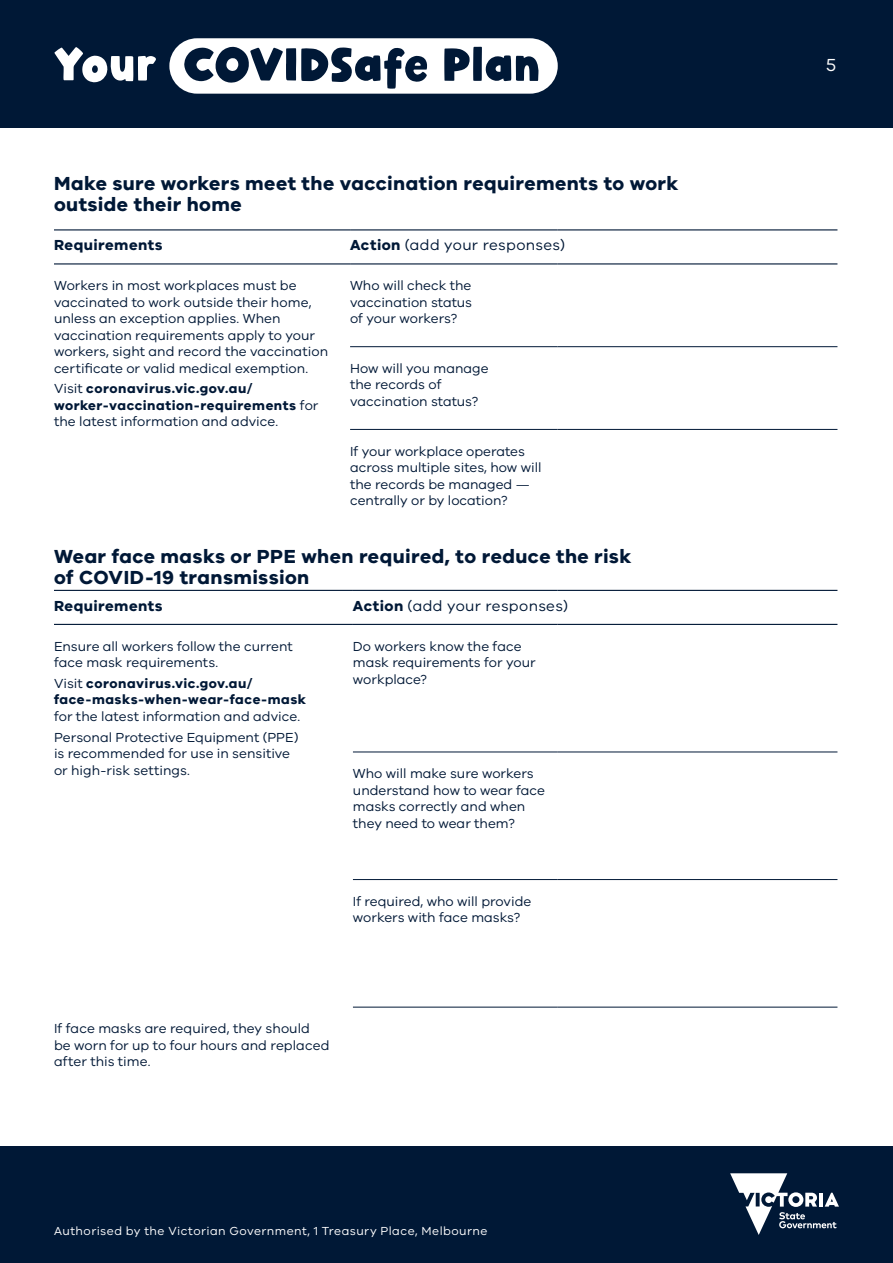
<style>
.page{position:relative;width:893px;height:1263px;background:#fff}
.page>*{position:absolute;margin:0;border:0;box-sizing:border-box;transform-origin:0 0}
.t1{font:700 50.4px "Hamberger";color:#001836}
.t2{font:700 19.5px/21px "VIC";letter-spacing:.02em;color:#001836}
.t3{font:18px "VIC";color:#fff}
.t4{font:15px "VIC";letter-spacing:.02em;color:#001836}
.t5{font:700 15px "VIC";letter-spacing:.03em;color:#001836}
.t6{font:13.5px/16.5px "VIC";color:#001836}
.t7{font:700 13.5px/16.5px "VIC";letter-spacing:.035em;color:#001836}
.t8{font:12px "VIC";letter-spacing:.04em;color:#fff}
.s1{color:#fff}
.s2{font-weight:700}
.s3{font-weight:400}
</style>
<div class="page">
<div style="left:0;top:1146px;width:893px;height:117px;background:#001836"></div>
<div style="left:0;top:0;width:893px;height:128px;background:#001836"></div>
<div style="left:169px;top:38px;width:389px;height:56px;background:#fff;border-radius:28px"></div>
<hr style="left:54px;top:229px;width:296px;height:1px;background:#001836">
<hr style="left:350px;top:229px;width:208px;height:1px;background:#001836">
<hr style="left:558px;top:229px;width:279px;height:1px;background:#001836">
<hr style="left:54px;top:263px;width:296px;height:1px;background:#001836">
<hr style="left:350px;top:263px;width:208px;height:1px;background:#001836">
<hr style="left:558px;top:263px;width:279px;height:1px;background:#001836">
<hr style="left:350px;top:346px;width:208px;height:1px;background:#001836">
<hr style="left:558px;top:346px;width:279px;height:1px;background:#001836">
<hr style="left:350px;top:429px;width:208px;height:1px;background:#001836">
<hr style="left:558px;top:429px;width:279px;height:1px;background:#001836">
<hr style="left:54px;top:590px;width:299px;height:1px;background:#001836">
<hr style="left:353px;top:590px;width:205px;height:1px;background:#001836">
<hr style="left:558px;top:590px;width:279px;height:1px;background:#001836">
<hr style="left:54px;top:624px;width:299px;height:1px;background:#001836">
<hr style="left:353px;top:624px;width:205px;height:1px;background:#001836">
<hr style="left:558px;top:624px;width:279px;height:1px;background:#001836">
<hr style="left:353px;top:752px;width:205px;height:1px;background:#001836">
<hr style="left:558px;top:752px;width:279px;height:1px;background:#001836">
<hr style="left:353px;top:879px;width:205px;height:1px;background:#001836">
<hr style="left:558px;top:879px;width:279px;height:1px;background:#001836">
<hr style="left:353px;top:1007px;width:205px;height:1px;background:#001836">
<hr style="left:558px;top:1007px;width:279px;height:1px;background:#001836">
<svg style="left:730px;top:1173px;width:109px;height:62px"></svg>
<h1 class="t1" style="left:54px;top:43px;width:488px"><span class="s1">Your</span> COVIDSafe Plan</h1>
<h2 class="t2" style="left:54px;top:172px;width:626px">Make sure workers meet the vaccination requirements to work outside their home</h2>
<p class="t5" style="left:54px;top:236px;width:110px">Requirements</p>
<p class="t4" style="left:350px;top:236px;width:217px"><span class="s2">Action</span> (add your responses)</p>
<p class="t6" style="left:54px;top:277px;width:276px">Workers in most workplaces must be vaccinated to work outside their home, unless an exception applies. When vaccination requirements apply to your workers, sight and record the vaccination certificate or valid medical exemption.</p>
<p class="t7" style="left:54px;top:380px;width:266px"><span class="s3">Visit</span> coronavirus.vic.gov.au/ worker‑vaccination‑requirements <span class="s3">for the latest information and advice.</span></p>
<p class="t6" style="left:350px;top:277px;width:123px;text-align:justify">Who will check the vaccination status of your workers?</p>
<p class="t6" style="left:350px;top:360px;width:140px">How will you manage the records of vaccination status?</p>
<p class="t6" style="left:350px;top:442px;width:193px">If your workplace operates across multiple sites, how will the records be managed — centrally or by location?</p>
<h2 class="t2" style="left:54px;top:545px;width:579px">Wear face masks or PPE when required, to reduce the risk of COVID‑19 transmission</h2>
<p class="t5" style="left:54px;top:597px;width:110px">Requirements</p>
<p class="t4" style="left:353px;top:597px;width:217px"><span class="s2">Action</span> (add your responses)</p>
<p class="t6" style="left:54px;top:637px;width:240px">Ensure all workers follow the current face mask requirements.</p>
<p class="t7" style="left:54px;top:675px;width:254px"><span class="s3">Visit</span> coronavirus.vic.gov.au/ face‑masks‑when‑wear‑face‑mask</p>
<p class="t6" style="left:54px;top:706px;width:248px;line-height:20.7px">for the latest information and advice.<br>Personal Protective Equipment (PPE)</p>
<p class="t6" style="left:54px;top:745px;width:238px">is recommended for use in sensitive or high‑risk settings.</p>
<p class="t6" style="left:353px;top:637px;width:184px">Do workers know the face mask requirements for your workplace?</p>
<p class="t6" style="left:353px;top:765px;width:194px">Who will make sure workers understand how to wear face masks correctly and when they need to wear them?</p>
<p class="t6" style="left:353px;top:892px;width:180px">If required, who will provide workers with face masks?</p>
<p class="t6" style="left:54px;top:1020px;width:277px">If face masks are required, they should be worn for up to four hours and replaced after this time.</p>
<p class="t8" style="left:54px;top:1224px;width:435px">Authorised by the Victorian Government, 1 Treasury Place, Melbourne</p>
<h3 class="t3" style="left:826px;top:55px;width:12px">5</h3>
</div>
